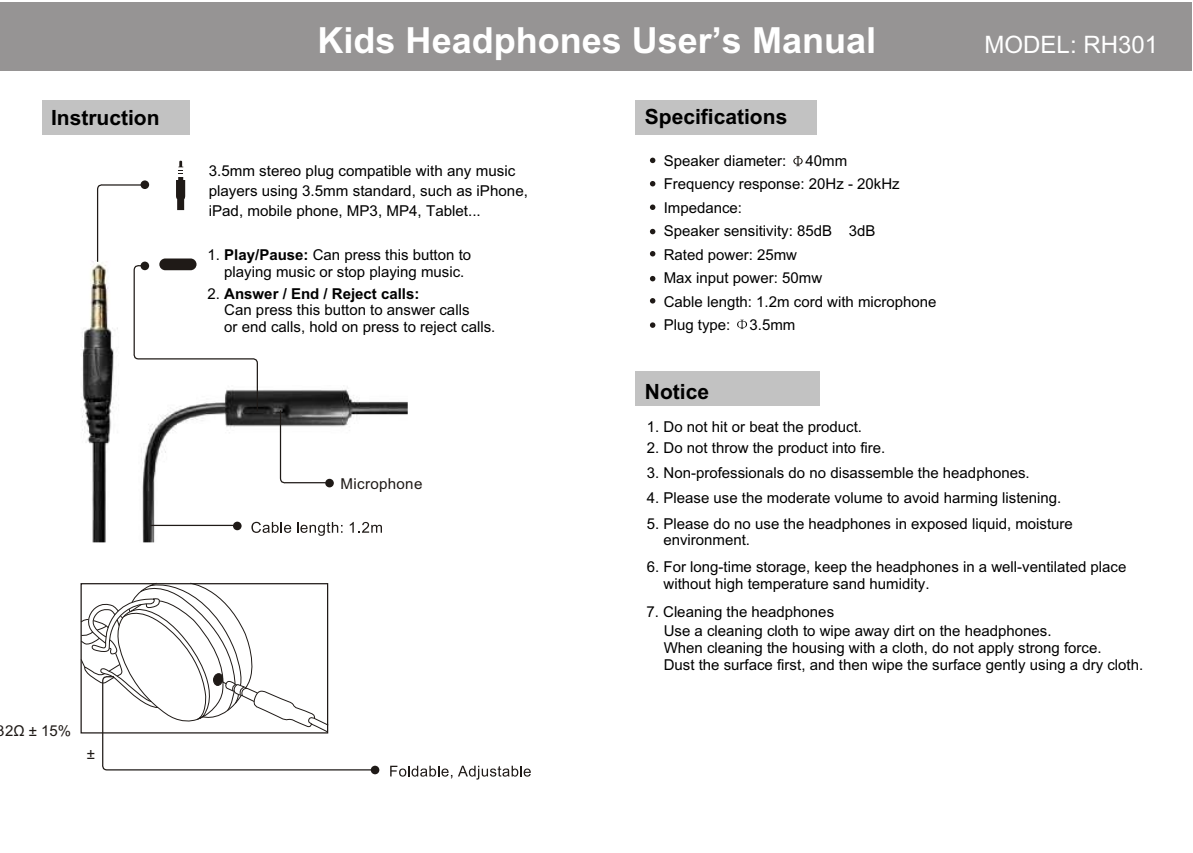
<style>
.page{position:relative;width:1193px;height:853px;background:#fff}
.page>*{position:absolute;margin:0;border:0;box-sizing:border-box;transform-origin:0 0}
.t1{font:700 36px "Arial TUR";color:#fff}
.t2{font:24px "Arial TUR";color:#fff}
.t3{font:700 21px "Arial CE";color:#000}
.t4{font:15px/23.5px "Arial CE";color:#000}
.t5{font:15px "Arial";letter-spacing:.02em;color:#1f1a17}
.t6{font:15px "Arial CE";color:#1f1a17}
.s1{font-family:"Arial Greek"}
.s2{font-weight:700}
</style>
<div class="page">
<img style="left:82px;top:260px;width:326px;height:282px">
<div style="left:635px;top:371px;width:185px;height:34px;background:#c2c2c2"></div>
<div style="left:43px;top:100px;width:147px;height:34px;background:#c2c2c2"></div>
<div style="left:635px;top:100px;width:182px;height:34px;background:#c2c2c2"></div>
<svg style="left:737px;top:320px;width:10px;height:9px"></svg>
<svg style="left:793px;top:156px;width:9px;height:10px"></svg>
<svg style="left:96px;top:160px;width:162px;height:252px"></svg>
<div style="left:159px;top:258px;width:37px;height:12px;background:#1f1a17;border-radius:6px"></div>
<svg style="left:251px;top:522px;width:40px;height:11px"></svg>
<svg style="left:297px;top:522px;width:45px;height:14px"></svg>
<svg style="left:350px;top:522px;width:32px;height:10px"></svg>
<hr style="left:150px;top:524px;width:84px;height:2px;background:#1f1a17">
<div style="left:233px;top:521px;width:8px;height:9px;background:#1f1a17;border-radius:50%"></div>
<div style="left:371px;top:765px;width:8px;height:9px;background:#1f1a17;border-radius:50%"></div>
<svg style="left:650px;top:158px;width:5px;height:5px"></svg>
<svg style="left:650px;top:181px;width:5px;height:5px"></svg>
<svg style="left:650px;top:204px;width:5px;height:6px"></svg>
<svg style="left:650px;top:229px;width:5px;height:5px"></svg>
<svg style="left:650px;top:251px;width:5px;height:5px"></svg>
<svg style="left:650px;top:276px;width:5px;height:5px"></svg>
<svg style="left:650px;top:298px;width:5px;height:5px"></svg>
<svg style="left:650px;top:322px;width:5px;height:6px"></svg>
<svg style="left:279px;top:409px;width:48px;height:75px"></svg>
<div style="left:325px;top:479px;width:9px;height:8px;background:#1f1a17;border-radius:50%"></div>
<svg style="left:390px;top:765px;width:62px;height:13px"></svg>
<svg style="left:458px;top:765px;width:73px;height:14px"></svg>
<svg style="left:80px;top:582px;width:293px;height:189px"></svg>
<div style="left:0;top:2px;width:1191px;height:68px;background:#969494"></div>
<h1 class="t1" style="left:317px;top:27px;width:560px">Kids Headphones User’s Manual</h1>
<h2 class="t2" style="left:984px;top:36px;width:175px">MODEL: RH301</h2>
<h3 class="t3" style="left:51px;top:109px;width:110px">Instruction</h3>
<h3 class="t3" style="left:645px;top:109px;width:144px">Specifications</h3>
<p class="t6" style="left:-3px;top:724px;width:76px">32<span class="s1">Ù</span> ± 15%</p>
<p class="t6" style="left:87px;top:748px;width:10px">±</p>
<p class="t4" style="left:209px;top:162px;width:321px;line-height:20px">3.5mm stereo plug compatible with any music players using 3.5mm standard, such as iPhone, iPad, mobile phone, MP3, MP4, Tablet...</p>
<p class="t4" style="left:224px;top:248px;width:248px;line-height:16.8px;text-indent:-17px">1. <span class="s2">Play/Pause:</span> Can press this button to playing music or stop playing music.</p>
<p class="t4" style="left:224px;top:286px;width:272px;line-height:16.8px;text-indent:-17px">2. <span class="s2">Answer / End / Reject calls:<br></span>Can press this button to answer calls<br>or end calls, hold on press to reject calls.</p>
<p class="t5" style="left:340px;top:478px;width:83px">Microphone</p>
<p class="t4" style="left:663px;top:150px;width:124px">Speaker diameter:</p>
<p class="t4" style="left:663px;top:150px;width:274px;text-indent:142px">40mm<br>Frequency response: 20Hz - 20kHz<br>Impedance:<br>Speaker sensitivity: 85dB 3dB<br>Rated power: 25mw<br>Max input power: 50mw<br>Cable length: 1.2m cord with microphone<br>Plug type:</p>
<p class="t4" style="left:749px;top:314px;width:47px">3.5mm</p>
<h3 class="t3" style="left:645px;top:383px;width:66px">Notice</h3>
<p class="t4" style="left:647px;top:416px;width:217px">1. Do not hit or beat the product.</p>
<p class="t4" style="left:647px;top:437px;width:240px">2. Do not throw the product into fire.</p>
<p class="t4" style="left:647px;top:462px;width:384px">3. Non-professionals do no disassemble the headphones.</p>
<p class="t4" style="left:647px;top:488px;width:416px">4. Please use the moderate volume to avoid harming listening.</p>
<p class="t4" style="left:663px;top:516px;width:411px;line-height:16.8px;text-indent:-17px">5. Please do no use the headphones in exposed liquid, moisture environment.</p>
<p class="t4" style="left:663px;top:560px;width:464px;line-height:16.8px;text-indent:-17px">6. For long-time storage, keep the headphones in a well-ventilated place without high temperature sand humidity.</p>
<p class="t4" style="left:663px;top:624px;width:481px;line-height:16.8px">Use a cleaning cloth to wipe away dirt on the headphones.<br>When cleaning the housing with a cloth, do not apply strong force.<br>Dust the surface first, and then wipe the surface gently using a dry cloth.</p>
<p class="t4" style="left:646px;top:601px;width:189px">7. Cleaning the headphones</p>
</div>
